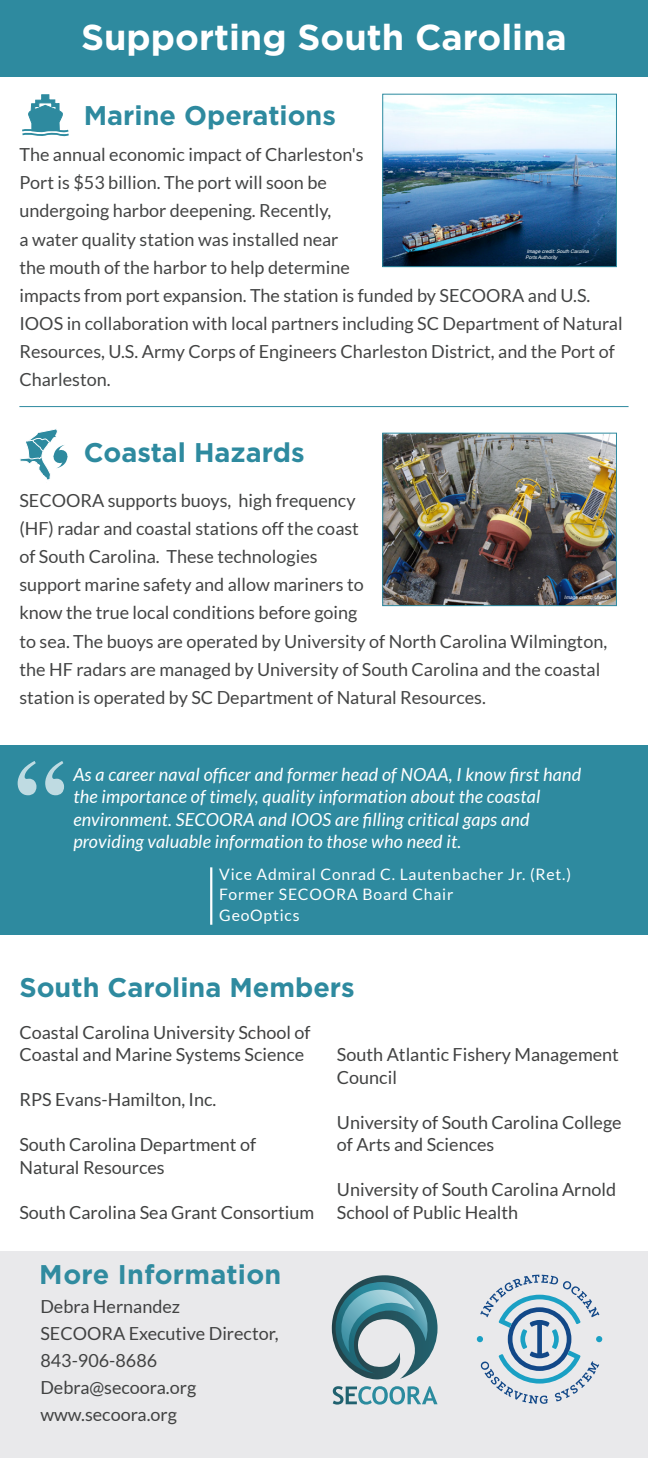
<style>
.page{position:relative;width:648px;height:1458px;background:#fff}
.page>*{position:absolute;margin:0;border:0;box-sizing:border-box;transform-origin:0 0}
.t1{font:700 102.38px "Times";color:#fff}
.t2{font:700 36px "Gotham";color:#fff}
.t3{font:700 27px "Gotham";color:#2e8a9f}
.t4{font:18px/28.1px "Lato";color:#414242}
.t5{font:italic 18px/22.5px "Lato";letter-spacing:.01em;color:#fff}
.t6{font:15.75px "Lato";letter-spacing:.05em;color:#fff}
.t7{font:italic 4.95px/5.9px "Helvetica";color:#fff}
</style>
<div class="page">
<div style="left:0;top:745px;width:648px;height:189px;background:#2e8a9f"></div>
<div style="left:0;top:0;width:648px;height:77px;background:#2e8a9f"></div>
<div style="left:0;top:1251px;width:648px;height:207px;background:#e9e9eb"></div>
<svg style="left:477px;top:1275px;width:125px;height:129px"></svg>
<svg style="left:331px;top:1275px;width:107px;height:105px"></svg>
<svg style="left:333px;top:1386px;width:105px;height:19px"></svg>
<svg style="left:20px;top:429px;width:48px;height:51px"></svg>
<svg style="left:22px;top:95px;width:47px;height:42px"></svg>
<img style="left:384px;top:96px;width:231px;height:169px">
<div style="left:382px;top:94px;width:235px;height:173px;border:1px solid #2e8a9f"></div>
<img style="left:384px;top:435px;width:231px;height:169px">
<div style="left:382px;top:433px;width:235px;height:173px;border:1px solid #2e8a9f"></div>
<hr style="left:210px;top:867px;width:2px;height:58px;background:#fff">
<hr style="left:19px;top:406px;width:610px;height:1px;background:#2e8a9f">
<p class="t2" style="left:81px;top:17px;width:487px">Supporting South Carolina</p>
<p class="t3" style="left:84px;top:100px;width:254px">Marine Operations</p>
<p class="t4" style="left:19px;top:140px;width:605px">The annual economic impact of Charleston's<br>Port is $53 billion. The port will soon be<br>undergoing harbor deepening. Recently,<br>a water quality station was installed near<br>the mouth of the harbor to help determine<br>impacts from port expansion. The station is funded by SECOORA and U.S.<br>IOOS in collaboration with local partners including SC Department of Natural Resources, U.S. Army Corps of Engineers Charleston District, and the Port of Charleston.</p>
<p class="t7" style="left:525px;top:249px;width:65px">Image credit: South Carolina<br>Ports Authority</p>
<p class="t3" style="left:84px;top:437px;width:222px">Coastal Hazards</p>
<p class="t4" style="left:19px;top:486px;width:589px">SECOORA supports buoys, high frequency<br>(HF) radar and coastal stations off the coast<br>of South Carolina. These technologies<br>support marine safety and allow mariners to<br>know the true local conditions before going<br>to sea. The buoys are operated by University of North Carolina Wilmington, the HF radars are managed by University of South Carolina and the coastal station is operated by SC Department of Natural Resources.</p>
<p class="t7" style="left:564px;top:594px;width:46px">Image credit: UNCW</p>
<h1 class="t1" style="left:14px;top:699px;width:53px">“</h1>
<p class="t5" style="left:73px;top:764px;width:509px">As a career naval officer and former head of NOAA, I know first hand the importance of timely, quality information about the coastal environment. SECOORA and IOOS are filling critical gaps and providing valuable information to those who need it.</p>
<p class="t6" style="left:219px;top:866px;width:353px">Vice Admiral Conrad C. Lautenbacher Jr. (Ret.)</p>
<p class="t6" style="left:219px;top:886px;width:236px">Former SECOORA Board Chair</p>
<p class="t6" style="left:219px;top:906px;width:82px">GeoOptics</p>
<p class="t3" style="left:19px;top:972px;width:337px">South Carolina Members</p>
<p class="t4" style="left:19px;top:1021px;width:293px;line-height:22.5px">Coastal Carolina University School of<br>Coastal and Marine Systems Science</p>
<p class="t4" style="left:19px;top:1086px;width:198px">RPS Evans-Hamilton, Inc.</p>
<p class="t4" style="left:19px;top:1134px;width:238px;line-height:22.5px">South Carolina Department of<br>Natural Resources</p>
<p class="t4" style="left:19px;top:1198px;width:296px">South Carolina Sea Grant Consortium</p>
<h3 class="t3" style="left:40px;top:1259px;width:243px">More Information</h3>
<p class="t4" style="left:40px;top:1292px;width:141px">Debra Hernandez</p>
<p class="t4" style="left:40px;top:1319px;width:240px">SECOORA Executive Director,</p>
<p class="t4" style="left:40px;top:1346px;width:118px">843-906-8686</p>
<p class="t4" style="left:40px;top:1373px;width:157px">Debra@secoora.org</p>
<p class="t4" style="left:40px;top:1400px;width:138px">www.secoora.org</p>
<p class="t4" style="left:337px;top:1041px;width:284px">South Atlantic Fishery Management</p>
<p class="t4" style="left:337px;top:1063px;width:61px">Council</p>
<p class="t4" style="left:337px;top:1111px;width:286px;line-height:22.5px">University of South Carolina College of Arts and Sciences</p>
<p class="t4" style="left:337px;top:1179px;width:281px;line-height:22.5px">University of South Carolina Arnold<br>School of Public Health</p>
</div>
